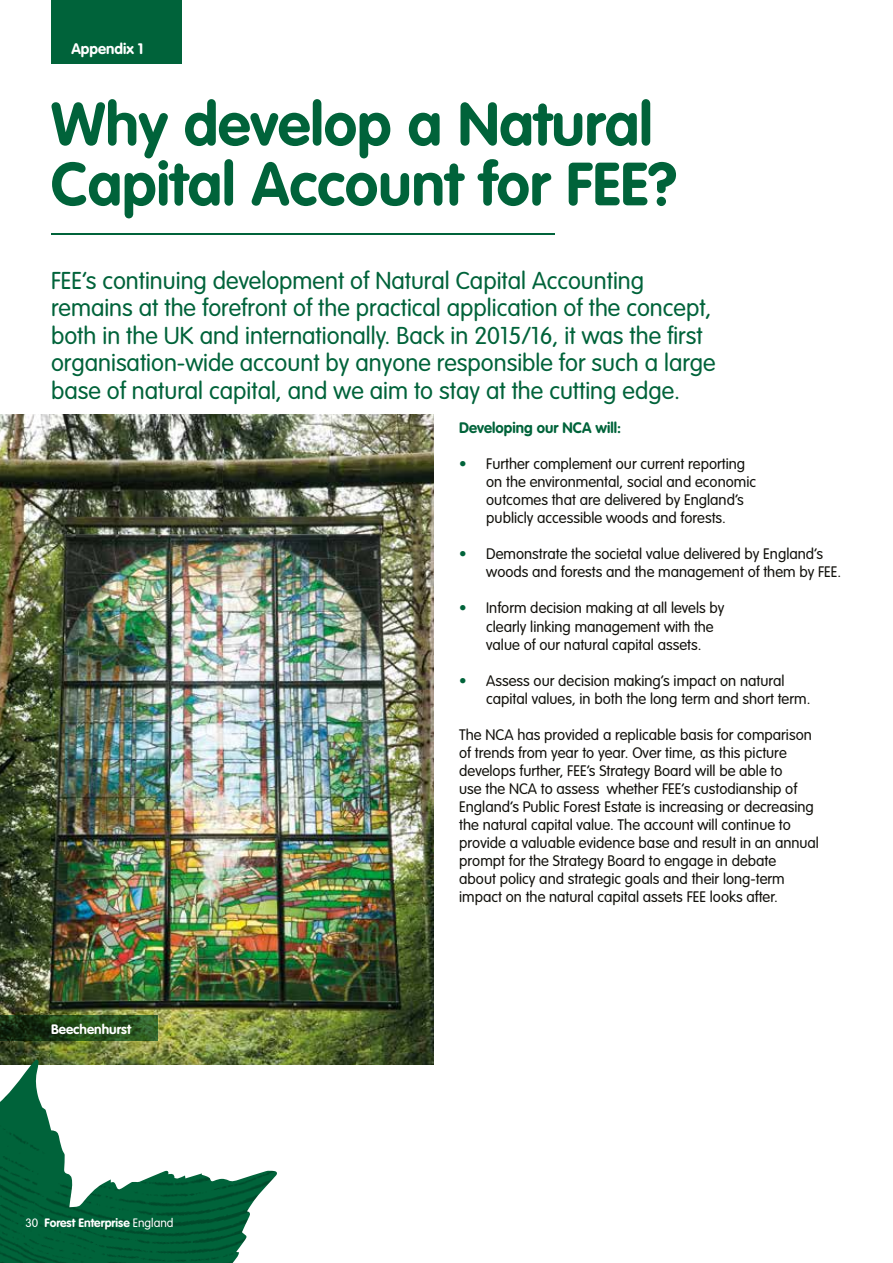
<style>
.page{position:relative;width:893px;height:1263px;background:#fff}
.page>*{position:absolute;margin:0;border:0;box-sizing:border-box;transform-origin:0 0}
.t1{font:700 60px/60px "VAG Rounded";color:#00633a}
.t2{font:300 24px/27.6px "VAG Rounded";color:#00633a}
.t3{font:300 15px/18px "VAG Rounded";color:#12110c}
.t4{font:700 15px "VAG Rounded";color:#00633a}
.t5{font:700 15px "VAG Rounded";color:#fff}
.t6{font:700 13.5px "VAG Rounded";color:#fff}
.t7{font:700 12px "VAG Rounded";color:#fff}
.s1{color:#00633a}
.s2{font-weight:300}
</style>
<div class="page">
<img style="left:0;top:415px;width:434px;height:649px">
<svg style="left:0;top:1016px;width:157px;height:25px;background:#204519"></svg>
<img style="left:0;top:1059px;width:297px;height:204px">
<hr style="left:51px;top:233px;width:504px;height:2px;background:#00633a">
<div style="left:51px;top:0;width:130px;height:64px;background:#00633a"></div>
<p class="t5" style="left:71px;top:40px;width:74px">Appendix 1</p>
<h1 class="t1" style="left:51px;top:94px;width:627px">Why develop a Natural<br>Capital Account for FEE?</h1>
<p class="t2" style="left:51px;top:266px;width:666px">FEE’s continuing development of Natural Capital Accounting remains at the forefront of the practical application of the concept, both in the UK and internationally. Back in 2015/16, it was the first organisation-wide account by anyone responsible for such a large base of natural capital, and we aim to stay at the cutting edge.</p>
<p class="t4" style="left:459px;top:419px;width:163px">Developing our NCA will:</p>
<p class="t3" style="left:486px;top:455px;width:271px;text-indent:-27px"><span class="s1">•</span> Further complement our current reporting on the environmental, social and economic outcomes that are delivered by England’s publicly accessible woods and forests.</p>
<p class="t3" style="left:486px;top:545px;width:357px;text-indent:-27px"><span class="s1">•</span> Demonstrate the societal value delivered by England’s woods and forests and the management of them by FEE.</p>
<p class="t3" style="left:486px;top:599px;width:240px;text-indent:-27px"><span class="s1">•</span> Inform decision making at all levels by clearly linking management with the value of our natural capital assets.</p>
<p class="t3" style="left:486px;top:671px;width:326px;text-indent:-27px"><span class="s1">•</span> Assess our decision making’s impact on natural capital values, in both the long term and short term.</p>
<p class="t3" style="left:459px;top:725px;width:361px">The NCA has provided a replicable basis for comparison of trends from year to year. Over time, as this picture develops further, FEE’s Strategy Board will be able to<br>use the NCA to assess whether FEE’s custodianship of England’s Public Forest Estate is increasing or decreasing the natural capital value. The account will continue to provide a valuable evidence base and result in an annual prompt for the Strategy Board to engage in debate<br>about policy and strategic goals and their long-term impact on the natural capital assets FEE looks after.</p>
<p class="t6" style="left:51px;top:1021px;width:82px">Beechenhurst</p>
<p class="t7" style="left:26px;top:1215px;width:149px"><span class="s2">30</span> Forest Enterprise <span class="s2">England</span></p>
</div>
